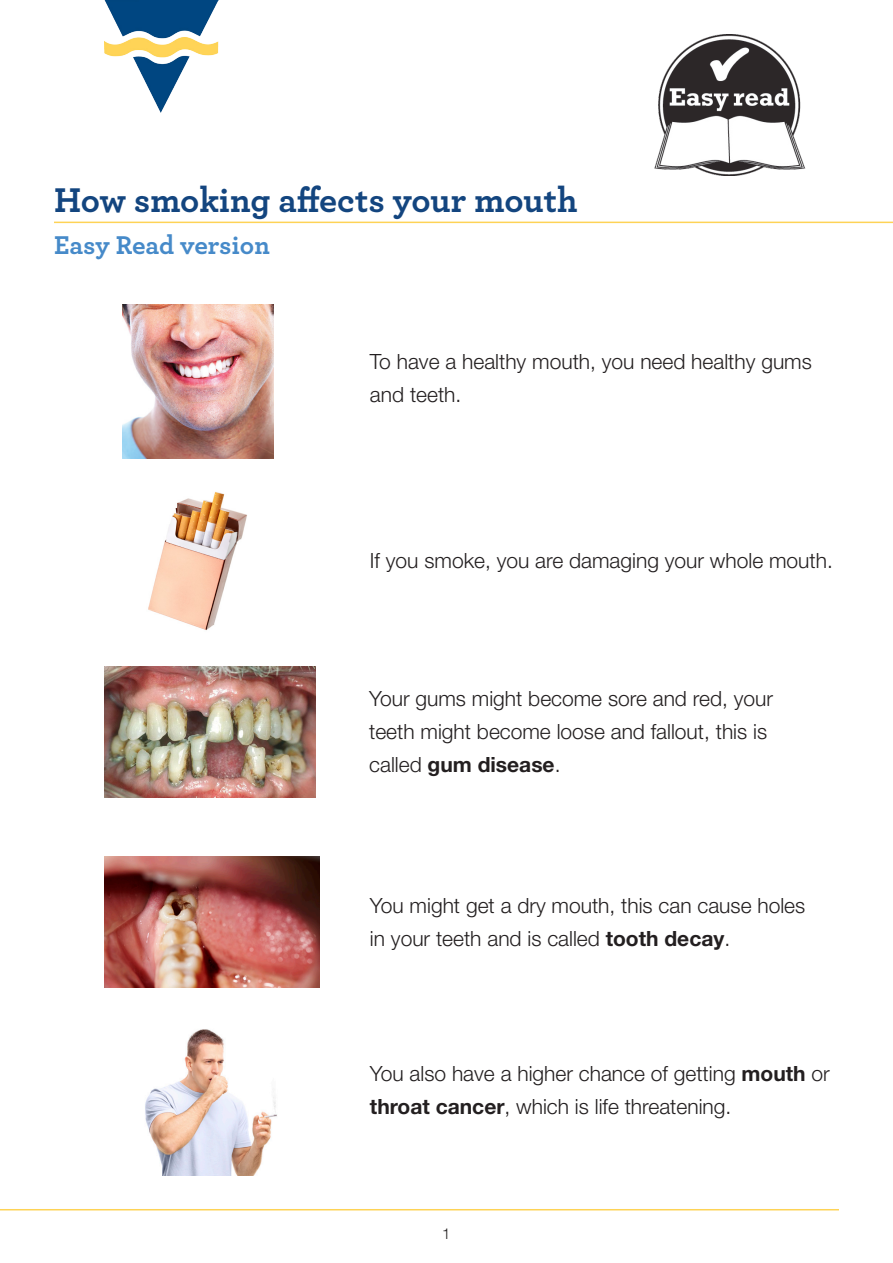
<style>
.page{position:relative;width:893px;height:1263px;background:#fff}
.page>*{position:absolute;margin:0;border:0;box-sizing:border-box;transform-origin:0 0}
.t1{font:700 36px "Archer";color:#13457f}
.Heading_2{font:700 27px "Archer";letter-spacing:-.005em;color:#468ac9}
.t2{font:300 21px/33px "Helvetica Neue LT Std";color:#231f20}
.t3{font:300 15px "Helvetica Neue LT Std";color:#231f20}
.s1{font-weight:700}
</style>
<div class="page">
<hr style="left:54px;top:222px;width:839px;height:1px;background:#fed356">
<img style="left:654px;top:34px;width:152px;height:142px">
<img style="left:105px;top:0;width:114px;height:112px">
<img style="left:122px;top:304px;width:151px;height:154px">
<img style="left:148px;top:492px;width:99px;height:139px">
<img style="left:104px;top:666px;width:211px;height:131px">
<img style="left:105px;top:856px;width:215px;height:131px">
<hr style="left:0;top:1209px;width:839px;height:1px;background:#fed356">
<img style="left:145px;top:1029px;width:132px;height:147px">
<p class="t1" style="left:54px;top:172px;width:525px">How smoking affects your mouth</p>
<p class="Heading_2" style="left:54px;top:224px;width:217px">Easy Read version</p>
<p class="t2" style="left:370px;top:344px;width:443px">To have a healthy mouth, you need healthy gums and teeth.</p>
<p class="t2" style="left:370px;top:543px;width:464px">If you smoke, you are damaging your whole mouth.</p>
<p class="t2" style="left:369px;top:682px;width:405px">Your gums might become sore and red, your teeth might become loose and fallout, this is called <span class="s1">gum disease</span>.</p>
<p class="t2" style="left:370px;top:888px;width:437px">You might get a dry mouth, this can cause holes in your teeth and is called <span class="s1">tooth decay</span>.</p>
<p class="t2" style="left:370px;top:1056px;width:461px">You also have a higher chance of getting <span class="s1">mouth</span> or <span class="s1">throat cancer</span>, which is life threatening.</p>
<p class="t3" style="left:442px;top:1224px;width:10px">1</p>
</div>
